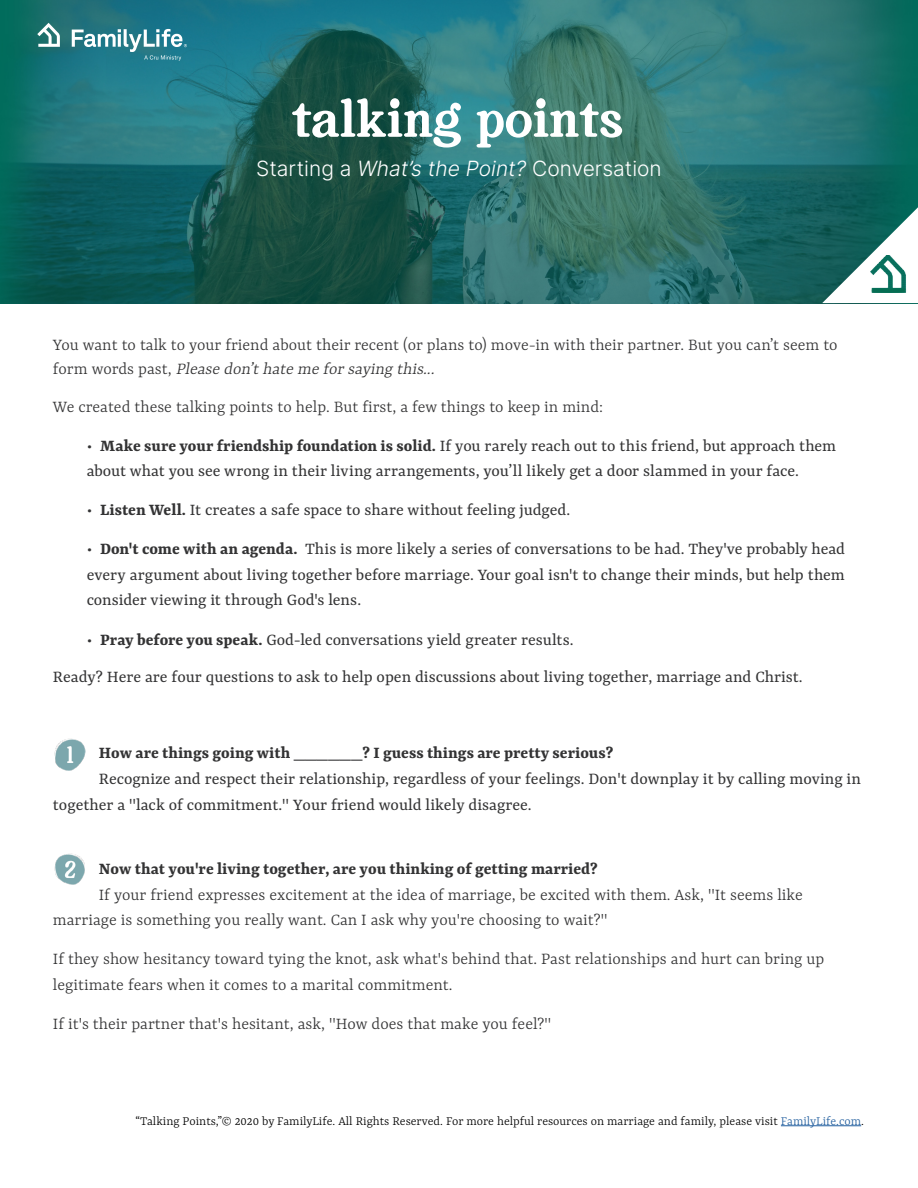
<style>
.page{position:relative;width:918px;height:1188px;background:#fff}
.page>*{position:absolute;margin:0;border:0;box-sizing:border-box;transform-origin:0 0}
.t1{font:60px "Bookman Serif";color:#fff}
.t2{font:21px "Inter";color:#fff}
.t3{font:18px/25.5px "Rasa";color:#333334}
.t4{font:300 18px/25.5px "Rasa";color:#333334}
.t5{font:700 18px "Rasa";color:#333334}
.t6{font:300 13.5px "Rasa";color:#000}
.s1{font-style:italic}
.s2{font-weight:700}
.s3{color:#215e9e}
</style>
<div class="page">
<img style="left:0;top:0;width:918px;height:303px">
<svg style="left:822px;top:207px;width:96px;height:96px"></svg>
<img style="left:870px;top:255px;width:40px;height:37px">
<img style="left:54px;top:738px;width:31px;height:33px">
<img style="left:54px;top:854px;width:31px;height:31px">
<hr style="left:781px;top:1126px;width:80px;height:1px;background:#215e9e">
<svg style="left:37px;top:23px;width:23px;height:24px"></svg>
<svg style="left:72px;top:29px;width:115px;height:32px;background:#5397a4"></svg>
<h1 class="t1" style="left:292px;top:83px;width:334px">talking points</h1>
<p class="t2" style="left:256px;top:153px;width:407px">Starting a What’s the Point? Conversation</p>
<p class="t4" style="left:53px;top:334px;width:786px;line-height:24px">You want to talk to your friend about their recent (or plans to) move-in with their partner. But you can’t seem to fo r m w o r d s p a s t , <span class="s1">Please don’thate me forsaying this...</span></p>
<p class="t4" style="left:53px;top:395px;width:552px">We created these talking points to help. But first, a few things to keep in mind:</p>
<p class="t3" style="left:87px;top:434px;width:751px">• <span class="s2">Make sure your friendship foundation is solid.</span> If you rarely reach out to this friend, but approach them about what you see wrong in their living arrangements, you’ll likely get a door slammed in your face.</p>
<p class="t3" style="left:87px;top:498px;width:485px">• <span class="s2">Listen Well.</span> It creates a safe space to share without feeling judged.</p>
<p class="t3" style="left:87px;top:537px;width:760px;text-align:justify">• <span class="s2">Don't come with an agenda.</span> This is more likely a series of conversations to be had. They've probably head every argument about living together before marriage. Your goal isn't to change their minds, but help them consider viewing it through God's lens.</p>
<p class="t3" style="left:53px;top:621px;width:751px;line-height:37.5px;text-indent:34px">• <span class="s2">Pray before you speak.</span> God-led conversations yield greater results.<br>Ready? Here are four questions to ask to help open discussions about living together, marriage and Christ.</p>
<p class="t5" style="left:99px;top:742px;width:516px">How are things going with ______? I guess things are pretty serious?</p>
<p class="t3" style="left:53px;top:767px;width:810px;text-indent:46px">Recognize and respect their relationship, regardless of your feelings. Don't downplay it by calling moving in together a "lack of commitment." Your friend would likely disagree.</p>
<p class="t5" style="left:99px;top:857px;width:501px">Now that you're living together, are you thinking of getting married?</p>
<p class="t4" style="left:53px;top:883px;width:751px;text-indent:46px">If your friend expresses excitement at the idea of marriage, be excited with them. Ask, "It seems like marriage is something you really want. Can I ask why you're choosing to wait?"</p>
<p class="t4" style="left:53px;top:947px;width:773px">If they show hesitancy toward tying the knot, ask what's behind that. Past relationships and hurt can bring up legitimate fears when it comes to a marital commitment.</p>
<p class="t4" style="left:53px;top:1012px;width:500px">If it's their partner that's hesitant, ask, "How does that make you feel?"</p>
<p class="t6" style="left:135px;top:1113px;width:730px">“Talking Points,”© 2020 by FamilyLife. All Rights Reserved. For more helpful resources on marriage and family, please visit <span class="s3">FamilyLife.com</span>.</p>
</div>
